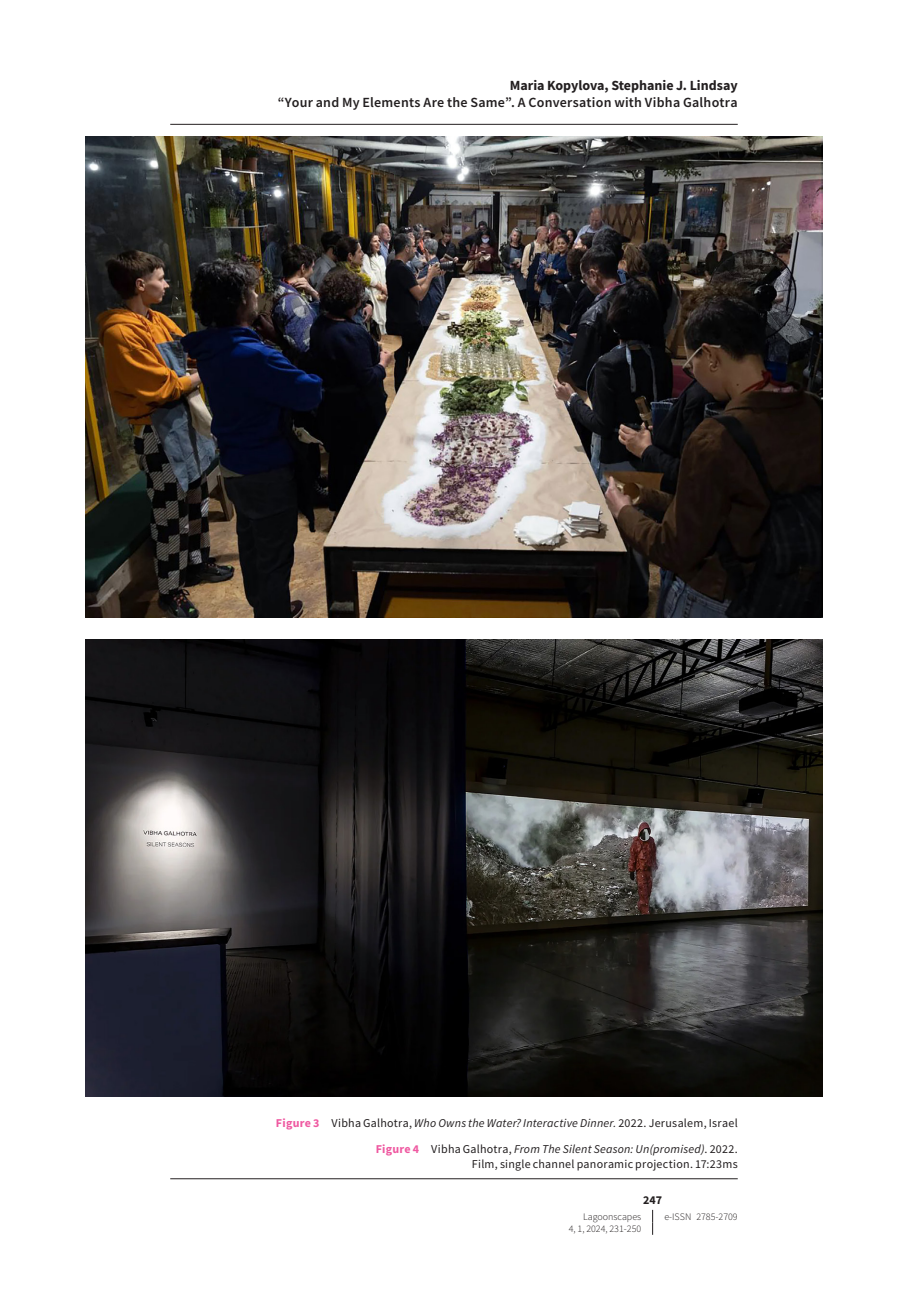
<style>
.page{position:relative;width:908px;height:1304px;background:#fff}
.page>*{position:absolute;margin:0;border:0;box-sizing:border-box;transform-origin:0 0}
.t1{font:600 14px "Source Sans Pro";letter-spacing:.02em;color:#231f20}
.t2{font:700 14px "Source Sans Pro";color:#231f20}
._055d-ecf-figura-didascalia_dx{font:12px/15px "Source Sans Pro";letter-spacing:.02em;color:#231f20;text-align:right}
.t3{font:700 12px "Source Sans Pro";color:#231f20}
.t4{font:300 10px "Source Sans Pro";color:#231f20}
.s1{font-weight:700;color:#ef59a1}
.s2{font-style:italic}
</style>
<div class="page">
<svg style="left:652px;top:1210px;width:1px;height:25px"></svg>
<img style="left:85px;top:136px;width:737px;height:482px">
<img style="left:85px;top:640px;width:737px;height:457px">
<hr style="left:170px;top:124px;width:567px;height:1px;background:#231f20">
<hr style="left:170px;top:1178px;width:567px;height:1px;background:#231f20">
<p class="t2" style="left:509px;top:76px;width:229px">Maria Kopylova, Stephanie J. Lindsay</p>
<p class="t1" style="left:277px;top:94px;width:461px">“Your and My Elements Are the Same”. A Conversation with Vibha Galhotra</p>
<p class="_055d-ecf-figura-didascalia_dx" style="left:276px;top:1115px;width:463px"><span class="s1">Figure 3</span> Vibha Galhotra, <span class="s2">Who Owns the Water? Interactive Dinner.</span> 2022. Jerusalem, Israel</p>
<p class="_055d-ecf-figura-didascalia_dx" style="left:375px;top:1142px;width:363px"><span class="s1">Figure 4</span> Vibha Galhotra, <span class="s2">From The Silent Season: Un(promised)</span>. 2022.<br>Film, single channel panoramic projection. 17:23ms</p>
<p class="t3" style="left:642px;top:1192px;width:21px">247</p>
<p class="t4" style="left:583px;top:1210px;width:60px">Lagoonscapes</p>
<p class="t4" style="left:664px;top:1210px;width:75px">e-ISSN 2785-2709</p>
<p class="t4" style="left:568px;top:1223px;width:74px">4, 1, 2024, 231-250</p>
</div>
